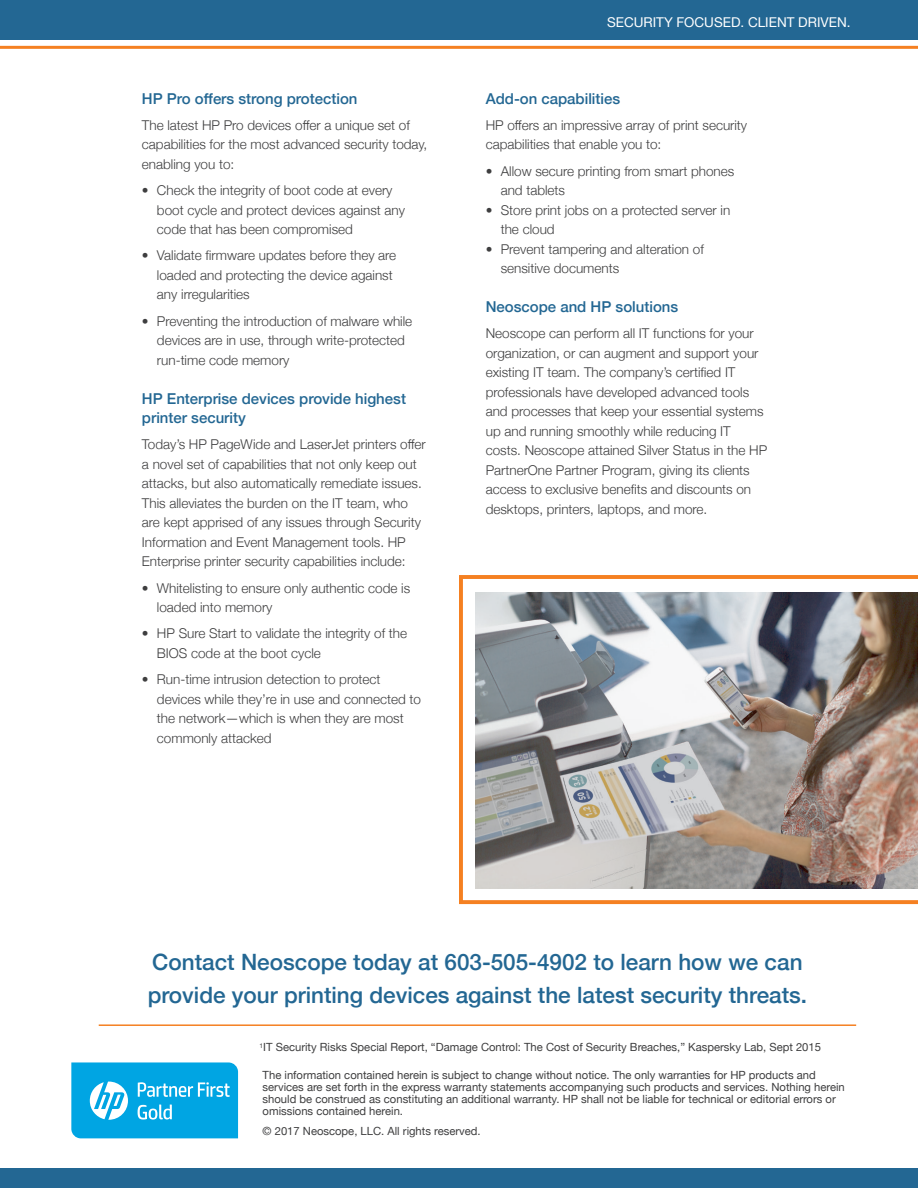
<style>
.page{position:relative;width:918px;height:1188px;background:#fff}
.page>*{position:absolute;margin:0;border:0;box-sizing:border-box;transform-origin:0 0}
.Titles{font:500 22.5px/33px "Helvetica Neue";color:#236793}
.content{font:500 15px/19.5px "Helvetica Neue";color:#236793}
.content-2{font:300 13.5px/19.5px "Helvetica Neue";color:#3e3e3f}
.t1{font:13.5px "Helvetica Neue";color:#fff}
.Subheadline{font:11.25px/12px "Helvetica Neue";color:#3e3e3f}
</style>
<div class="page">
<div style="left:0;top:0;width:918px;height:40px;background:#236793"></div>
<hr style="left:0;top:46px;width:918px;height:3px;background:#f58021">
<div style="left:0;top:1168px;width:918px;height:20px;background:#236793"></div>
<svg style="left:459px;top:575px;width:459px;height:329px"></svg>
<hr style="left:99px;top:1024px;width:757px;height:2px;background:#f58021">
<svg style="left:71px;top:1062px;width:167px;height:76px"></svg>
<img style="left:475px;top:593px;width:443px;height:295px">
<p class="content" style="left:142px;top:87px;width:217px">HP Pro offers strong protection</p>
<p class="content-2" style="left:142px;top:114px;width:287px">The latest HP Pro devices offer a unique set of capabilities for the most advanced security today, enabling you to:</p>
<p class="content-2" style="left:157px;top:180px;width:250px;text-indent:-15px">• Check the integrity of boot code at every boot cycle and protect devices against any code that has been compromised</p>
<p class="content-2" style="left:157px;top:245px;width:241px;text-indent:-15px">• Validate firmware updates before they are loaded and protecting the device against any irregularities</p>
<p class="content-2" style="left:157px;top:310px;width:257px;text-indent:-15px">• Preventing the introduction of malware while devices are in use, through write-protected run-time code memory</p>
<p class="content" style="left:142px;top:387px;width:266px">HP Enterprise devices provide highest printer security</p>
<p class="content-2" style="left:142px;top:434px;width:285px">Today’s HP PageWide and LaserJet printers offer a novel set of capabilities that not only keep out attacks, but also automatically remediate issues.<br>This alleviates the burden on the IT team, who are kept apprised of any issues through Security Information and Event Management tools. HP Enterprise printer security capabilities include:</p>
<p class="content-2" style="left:157px;top:577px;width:255px;text-indent:-15px">• Whitelisting to ensure only authentic code is loaded into memory</p>
<p class="content-2" style="left:157px;top:623px;width:252px;text-indent:-15px">• HP Sure Start to validate the integrity of the<br>BIOS code at the boot cycle</p>
<p class="content-2" style="left:157px;top:669px;width:265px;text-indent:-15px">• Run-time intrusion detection to protect devices while they’re in use and connected to the network—which is when they are most commonly attacked</p>
<p class="t1" style="left:607px;top:12px;width:245px">SECURITY FOCUSED. CLIENT DRIVEN.</p>
<p class="content" style="left:486px;top:87px;width:136px">Add-on capabilities</p>
<p class="content-2" style="left:486px;top:114px;width:263px">HP offers an impressive array of print security capabilities that enable you to:</p>
<p class="content-2" style="left:501px;top:160px;width:235px;text-indent:-15px">• Allow secure printing from smart phones and tablets</p>
<p class="content-2" style="left:501px;top:199px;width:231px;text-indent:-15px">• Store print jobs on a protected server in the cloud</p>
<p class="content-2" style="left:501px;top:238px;width:205px;text-indent:-15px">• Prevent tampering and alteration of sensitive documents</p>
<p class="content" style="left:486px;top:296px;width:194px">Neoscope and HP solutions</p>
<p class="content-2" style="left:486px;top:323px;width:283px">Neoscope can perform all IT functions for your organization, or can augment and support your existing IT team. The company’s certified IT professionals have developed advanced tools and processes that keep your essential systems up and running smoothly while reducing IT costs. Neoscope attained Silver Status in the HP PartnerOne Partner Program, giving its clients access to exclusive benefits and discounts on desktops, printers, laptops, and more.</p>
<p class="Titles" style="left:148px;top:944px;width:661px">Contact Neoscope today at 603-505-4902 to learn how we can provide your printing devices against the latest security threats.</p>
<p class="Subheadline" style="left:260px;top:1042px;width:563px"><sup>1</sup>IT Security Risks Special Report, “Damage Control: The Cost of Security Breaches,” Kaspersky Lab, Sept 2015</p>
<p class="Subheadline" style="left:263px;top:1070px;width:584px">The information contained herein is subject to change without notice. The only warranties for HP products and services are set forth in the express warranty statements accompanying such products and services. Nothing herein should be construed as constituting an additional warranty. HP shall not be liable for technical or editorial errors or omissions contained herein.</p>
<p class="Subheadline" style="left:263px;top:1126px;width:220px">© 2017 Neoscope, LLC. All rights reserved.</p>
</div>
